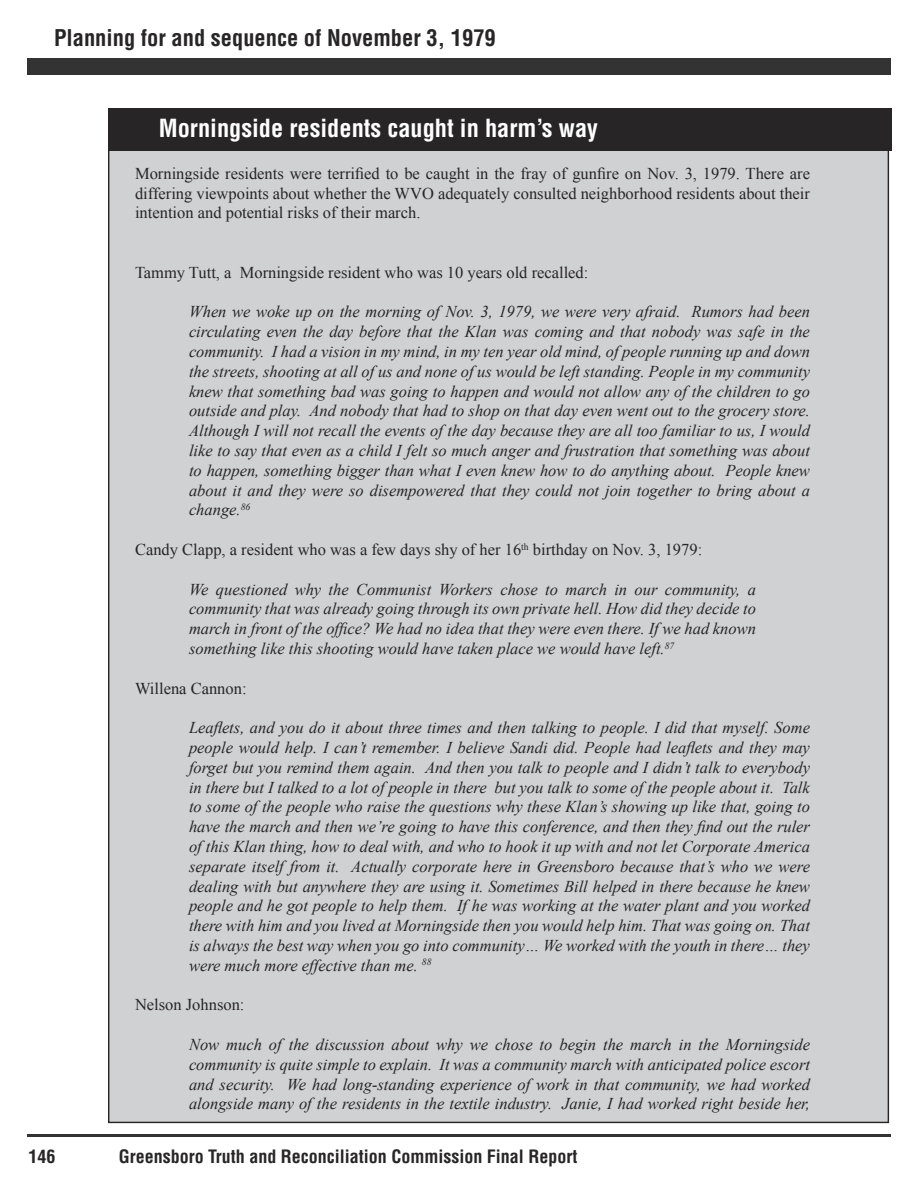
<style>
.page{position:relative;width:918px;height:1188px;background:#fff}
.page>*{position:absolute;margin:0;border:0;box-sizing:border-box;transform-origin:0 0}
.Body_Text_2{font:700 condensed 24.3px "Helvetica LT Std";color:#fff}
.t1{font:700 condensed 22.5px "Helvetica LT Std";color:#272525}
.t2{font:700 condensed 18px "Helvetica LT Std";color:#272525}
.t3{font:italic 16.5px/19.8px "Times New Roman";color:#272525;text-align:justify}
.t4{font:16.5px/19.8px "Times New Roman";color:#272525;text-align:justify}
</style>
<div class="page">
<div style="left:27px;top:58px;width:864px;height:17px;background:#333"></div>
<hr style="left:27px;top:1134px;width:864px;height:3px;background:#333">
<div style="left:109px;top:145px;width:779px;height:977px;background:#d0d1d3"></div>
<div style="left:108px;top:108px;width:783px;height:42px;background:#272525"></div>
<h2 class="t1" style="left:54px;top:24px;width:443px">Planning for and sequence of November 3, 1979</h2>
<p class="Body_Text_2" style="left:159px;top:113px;width:441px">Morningside residents caught in harm’s way</p>
<p class="t4" style="left:135px;top:163px;width:677px">Morningside residents were terrified to be caught in the fray of gunfire on Nov. 3, 1979. There are differing viewpoints about whether the WVO adequately consulted neighborhood residents about their intention and potential risks of their march.</p>
<p class="t4" style="left:135px;top:262px;width:455px">Tammy Tutt, a Morningside resident who was 10 years old recalled:</p>
<p class="t3" style="left:189px;top:302px;width:623px">When we woke up on the morning of Nov. 3, 1979, we were very afraid. Rumors had been circulating even the day before that the Klan was coming and that nobody was safe in the community. I had a vision in my mind, in my ten year old mind, of people running up and down the streets, shooting at all of us and none of us would be left standing. People in my community knew that something bad was going to happen and would not allow any of the children to go outside and play. And nobody that had to shop on that day even went out to the grocery store.<br>Although I will not recall the events of the day because they are all too familiar to us, I would like to say that even as a child I felt so much anger and frustration that something was about to happen, something bigger than what I even knew how to do anything about. People knew about it and they were so disempowered that they could not join together to bring about a change.<sup>86</sup></p>
<p class="t4" style="left:135px;top:539px;width:569px">Candy Clapp, a resident who was a few days shy of her 16<sup>th</sup> birthday on Nov. 3, 1979:</p>
<p class="t3" style="left:189px;top:579px;width:569px">We questioned why the Communist Workers chose to march in our community, a community that was already going through its own private hell. How did they decide to march in front of the office? We had no idea that they were even there. If we had known something like this shooting would have taken place we would have left.<sup>87</sup></p>
<p class="t4" style="left:135px;top:678px;width:113px">Willena Cannon:</p>
<p class="t3" style="left:189px;top:718px;width:623px">Leaflets, and you do it about three times and then talking to people. I did that myself. Some people would help. I can’t remember. I believe Sandi did. People had leaflets and they may forget but you remind them again. And then you talk to people and I didn’t talk to everybody in there but I talked to a lot of people in there but you talk to some of the people about it. Talk to some of the people who raise the questions why these Klan’s showing up like that, going to have the march and then we’re going to have this conference, and then they find out the ruler of this Klan thing, how to deal with, and who to hook it up with and not let Corporate America separate itself from it. Actually corporate here in Greensboro because that’s who we were dealing with but anywhere they are using it. Sometimes Bill helped in there because he knew people and he got people to help them. If he was working at the water plant and you worked there with him and you lived at Morningside then you would help him. That was going on. That is always the best way when you go into community… We worked with the youth in there… they were much more effective than me. <sup>88</sup></p>
<p class="t4" style="left:135px;top:995px;width:111px">Nelson Johnson:</p>
<p class="t3" style="left:189px;top:1034px;width:623px">Now much of the discussion about why we chose to begin the march in the Morningside community is quite simple to explain. It was a community march with anticipated police escort and security. We had long-standing experience of work in that community, we had worked alongside many of the residents in the textile industry. Janie, I had worked right beside her,</p>
<p class="t2" style="left:28px;top:1145px;width:29px">146</p>
<p class="t2" style="left:119px;top:1145px;width:460px">Greensboro Truth and Reconciliation Commission Final Report</p>
</div>
